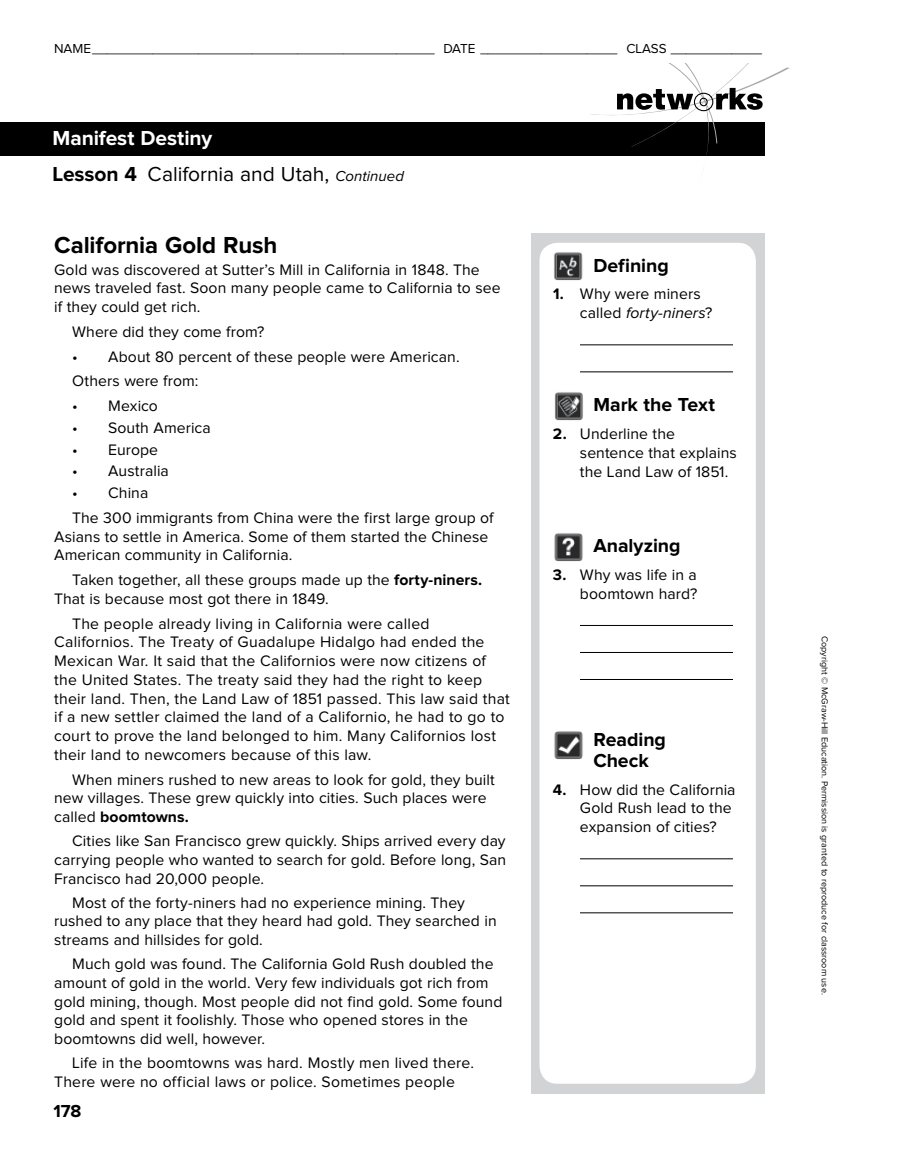
<style>
.page{position:relative;width:918px;height:1175px;background:#fff}
.page>*{position:absolute;margin:0;border:0;box-sizing:border-box;transform-origin:0 0}
.t1{font:700 24px "Proxima Nova";letter-spacing:-.005em;color:#000}
.t2{font:21px "Proxima Nova";color:#000}
.t3{font:700 21px "Proxima Nova";letter-spacing:-.005em;color:#fff}
.t4{font:700 19.5px/21px "Proxima Nova";letter-spacing:-.005em;color:#000}
.t5{font:700 18px "Proxima Nova";color:#000}
.t6{font:15.75px/18.8px "Proxima Nova";letter-spacing:.005em;color:#000}
.t7{font:13.5px "Proxima Nova";color:#000}
.t8{font:9px "Proxima Nova";color:#000}
.s1{font-weight:700}
.s2{font-style:italic;font-size:15px}
.s3{font-style:italic}
</style>
<div class="page">
<div style="left:0;top:122px;width:765px;height:33px;background:#000"></div>
<svg style="left:589px;top:63px;width:200px;height:93px"></svg>
<div style="left:531px;top:234px;width:234px;height:860px;background:#d1d3d4"></div>
<div style="left:540px;top:243px;width:216px;height:840px;background:#fff;border-radius:18px"></div>
<hr style="left:580px;top:344px;width:153px;height:1px;background:#000">
<hr style="left:580px;top:371px;width:153px;height:1px;background:#000">
<hr style="left:580px;top:625px;width:153px;height:1px;background:#000">
<hr style="left:580px;top:652px;width:153px;height:1px;background:#000">
<hr style="left:580px;top:679px;width:153px;height:1px;background:#000">
<hr style="left:580px;top:858px;width:153px;height:1px;background:#000">
<hr style="left:580px;top:885px;width:153px;height:1px;background:#000">
<hr style="left:580px;top:912px;width:153px;height:1px;background:#000">
<img style="left:554px;top:252px;width:29px;height:29px">
<img style="left:554px;top:392px;width:29px;height:29px">
<img style="left:554px;top:533px;width:29px;height:29px">
<img style="left:554px;top:731px;width:29px;height:29px">
<p class="t7" style="left:54px;top:41px;width:710px">NAME_____________________________________________ DATE __________________ CLASS ____________</p>
<h2 class="t3" style="left:52px;top:126px;width:161px">Manifest Destiny</h2>
<h2 class="t2" style="left:52px;top:162px;width:353px"><span class="s1">Lesson 4</span> California and Utah, <span class="s2">Continued</span></h2>
<h1 class="t1" style="left:54px;top:231px;width:225px">California Gold Rush</h1>
<p class="t6" style="left:54px;top:260px;width:448px">Gold was discovered at Sutter’s Mill in California in 1848. The news traveled fast. Soon many people came to California to see if they could get rich.</p>
<p class="t6" style="left:72px;top:322px;width:194px">Where did they come from?</p>
<p class="t6" style="left:72px;top:344px;width:389px;line-height:24.8px">• About 80 percent of these people were American.<br>Others were from:</p>
<p class="t6" style="left:72px;top:397px;width:87px">• Mexico</p>
<p class="t6" style="left:72px;top:418px;width:140px">• South America</p>
<p class="t6" style="left:72px;top:440px;width:87px">• Europe</p>
<p class="t6" style="left:72px;top:462px;width:98px">• Australia</p>
<p class="t6" style="left:72px;top:481px;width:423px;line-height:24.8px">• China<br>The 300 immigrants from China were the first large group of</p>
<p class="t6" style="left:54px;top:527px;width:436px">Asians to settle in America. Some of them started the Chinese<br>American community in California.</p>
<p class="t6" style="left:54px;top:571px;width:429px;text-indent:18px">Taken together, all these groups made up the <span class="s1">forty-niners.<br></span>That is because most got there in 1849.</p>
<p class="t6" style="left:54px;top:614px;width:457px;text-indent:18px">The people already living in California were called Californios. The Treaty of Guadalupe Hidalgo had ended the Mexican War. It said that the Californios were now citizens of the United States. The treaty said they had the right to keep their land. Then, the Land Law of 1851 passed. This law said that if a new settler claimed the land of a Californio, he had to go to court to prove the land belonged to him. Many Californios lost their land to newcomers because of this law.</p>
<p class="t6" style="left:54px;top:770px;width:442px;text-indent:18px">When miners rushed to new areas to look for gold, they built new villages. These grew quickly into cities. Such places were called <span class="s1">boomtowns.</span></p>
<p class="t6" style="left:54px;top:832px;width:454px;text-align:justify;text-indent:18px">Cities like San Francisco grew quickly. Ships arrived every day carrying people who wanted to search for gold. Before long, San Francisco had 20,000 people.</p>
<p class="t6" style="left:54px;top:893px;width:444px;text-indent:18px">Most of the forty-niners had no experience mining. They rushed to any place that they heard had gold. They searched in streams and hillsides for gold.</p>
<p class="t6" style="left:54px;top:955px;width:450px;text-indent:18px">Much gold was found. The California Gold Rush doubled the amount of gold in the world. Very few individuals got rich from gold mining, though. Most people did not find gold. Some found gold and spent it foolishly. Those who opened stores in the boomtowns did well, however.</p>
<p class="t6" style="left:54px;top:1054px;width:421px;text-indent:18px">Life in the boomtowns was hard. Mostly men lived there.<br>There were no official laws or police. Sometimes people</p>
<p class="t5" style="left:54px;top:1100px;width:29px">178</p>
<p class="t4" style="left:593px;top:255px;width:77px">Defining</p>
<p class="t6" style="left:580px;top:285px;width:134px;text-indent:-27px"><span class="s1">1.</span> Why were miners called <span class="s3">forty-niners</span>?</p>
<p class="t4" style="left:594px;top:395px;width:123px">Mark the Text</p>
<p class="t6" style="left:580px;top:425px;width:158px;text-indent:-27px"><span class="s1">2.</span> Underline the sentence that explains the Land Law of 1851.</p>
<p class="t4" style="left:594px;top:536px;width:89px">Analyzing</p>
<p class="t6" style="left:553px;top:566px;width:146px;text-align:right"><span class="s1">3.</span> Why was life in a boomtown hard?</p>
<p class="t4" style="left:594px;top:729px;width:74px">Reading<br>Check</p>
<p class="t6" style="left:580px;top:780px;width:157px;text-indent:-27px"><span class="s1">4.</span> How did the California<br>Gold Rush lead to the expansion of cities?</p>
<p class="t8" style="left:830px;top:636px;width:360px;rotate:90deg">Copyright © McGraw-Hill Education. Permission is granted to reproduce for classroom use.</p>
</div>
